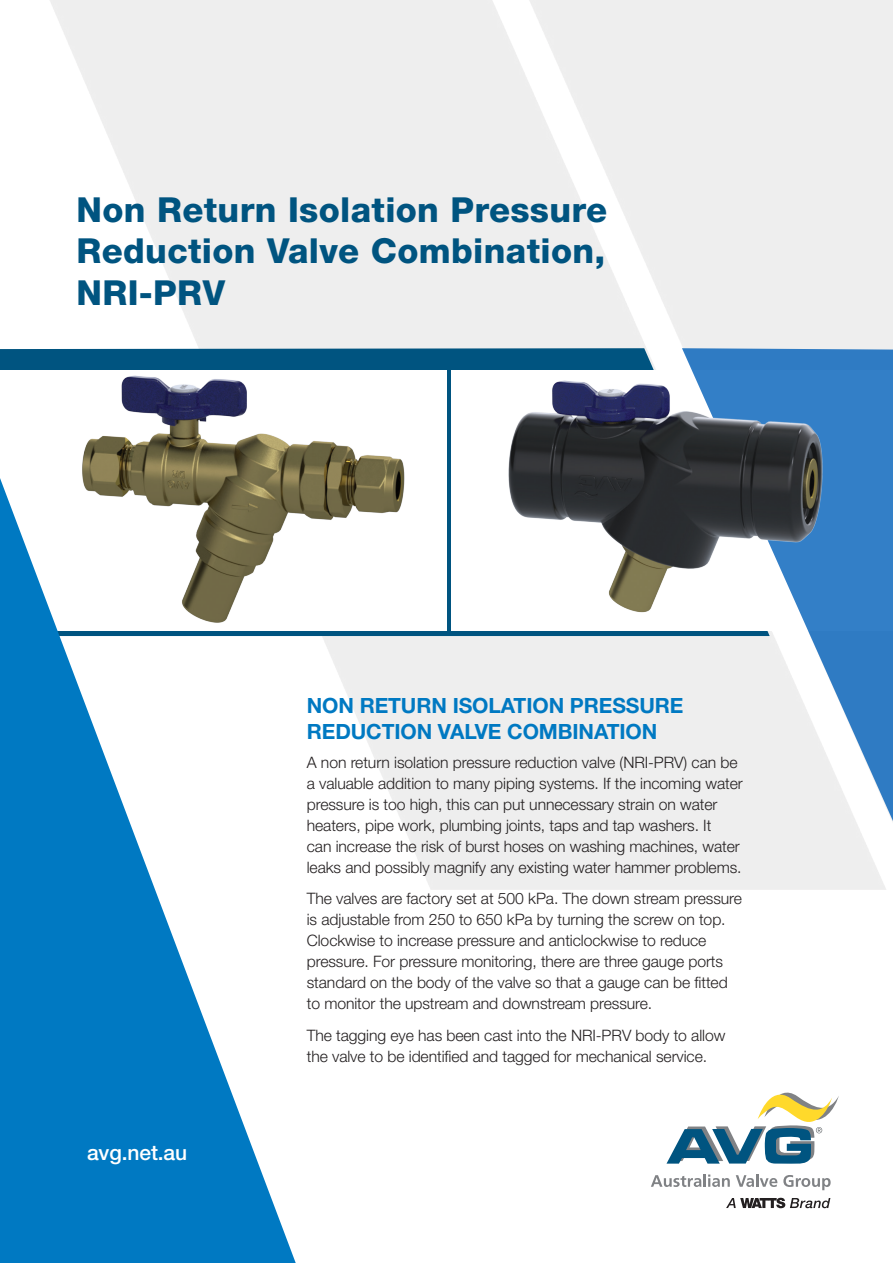
<style>
.page{position:relative;width:893px;height:1263px;background:#fff}
.page>*{position:absolute;margin:0;border:0;box-sizing:border-box;transform-origin:0 0}
.FrontHead{font:800 34.5px/41.4px "Helvetica Neue";letter-spacing:.01em;color:#005480;text-align:justify}
.Head_3_Watts{font:700 21px/25.2px "Helvetica Neue";letter-spacing:-.005em;color:#0079c2}
.Feature_txt{font:500 21px "Helvetica Neue";letter-spacing:-.005em;color:#fff}
.Text_Watts{font:300 15.75px/21px "Helvetica Neue";letter-spacing:-.005em;color:#231f20}
</style>
<div class="page">
<div style="left:452px;top:0;width:441px;height:890px;background:#eee"></div>
<svg style="left:0;top:348px;width:682px;height:288px;fill:#005480"></svg>
<div style="left:451px;top:370px;width:442px;height:261px;background:#fff"></div>
<div style="left:0;top:370px;width:446px;height:261px;background:#fff"></div>
<svg style="left:651px;top:1174px;width:79px;height:13px"></svg>
<svg style="left:736px;top:1174px;width:41px;height:13px"></svg>
<svg style="left:783px;top:1175px;width:48px;height:15px"></svg>
<svg style="left:666px;top:1092px;width:173px;height:72px"></svg>
<svg style="left:726px;top:1198px;width:104px;height:10px"></svg>
<svg style="left:682px;top:348px;width:211px;height:542px;fill:#eee"></svg>
<img style="left:508px;top:374px;width:319px;height:244px">
<img style="left:77px;top:369px;width:333px;height:151px">
<svg style="left:0;top:478px;width:296px;height:785px;fill:#0079c2"></svg>
<p class="FrontHead" style="left:77px;top:189px;width:532px">Non Return Isolation Pressure Reduction Valve Combination, NRI-PRV</p>
<p class="Feature_txt" style="left:87px;top:1140px;width:102px">avg.net.au</p>
<p class="Head_3_Watts" style="left:307px;top:693px;width:378px">NON RETURN ISOLATION PRESSURE<br>REDUCTION VALVE COMBINATION</p>
<p class="Text_Watts" style="left:307px;top:752px;width:438px">A non return isolation pressure reduction valve (NRI-PRV) can be a valuable addition to many piping systems. If the incoming water pressure is too high, this can put unnecessary strain on water heaters, pipe work, plumbing joints, taps and tap washers. It<br>can increase the risk of burst hoses on washing machines, water leaks and possibly magnify any existing water hammer problems.</p>
<p class="Text_Watts" style="left:307px;top:888px;width:437px">The valves are factory set at 500 kPa. The down stream pressure is adjustable from 250 to 650 kPa by turning the screw on top.<br>Clockwise to increase pressure and anticlockwise to reduce pressure. For pressure monitoring, there are three gauge ports standard on the body of the valve so that a gauge can be fitted to monitor the upstream and downstream pressure.</p>
<p class="Text_Watts" style="left:307px;top:1024px;width:420px">The tagging eye has been cast into the NRI-PRV body to allow the valve to be identified and tagged for mechanical service.</p>
</div>
